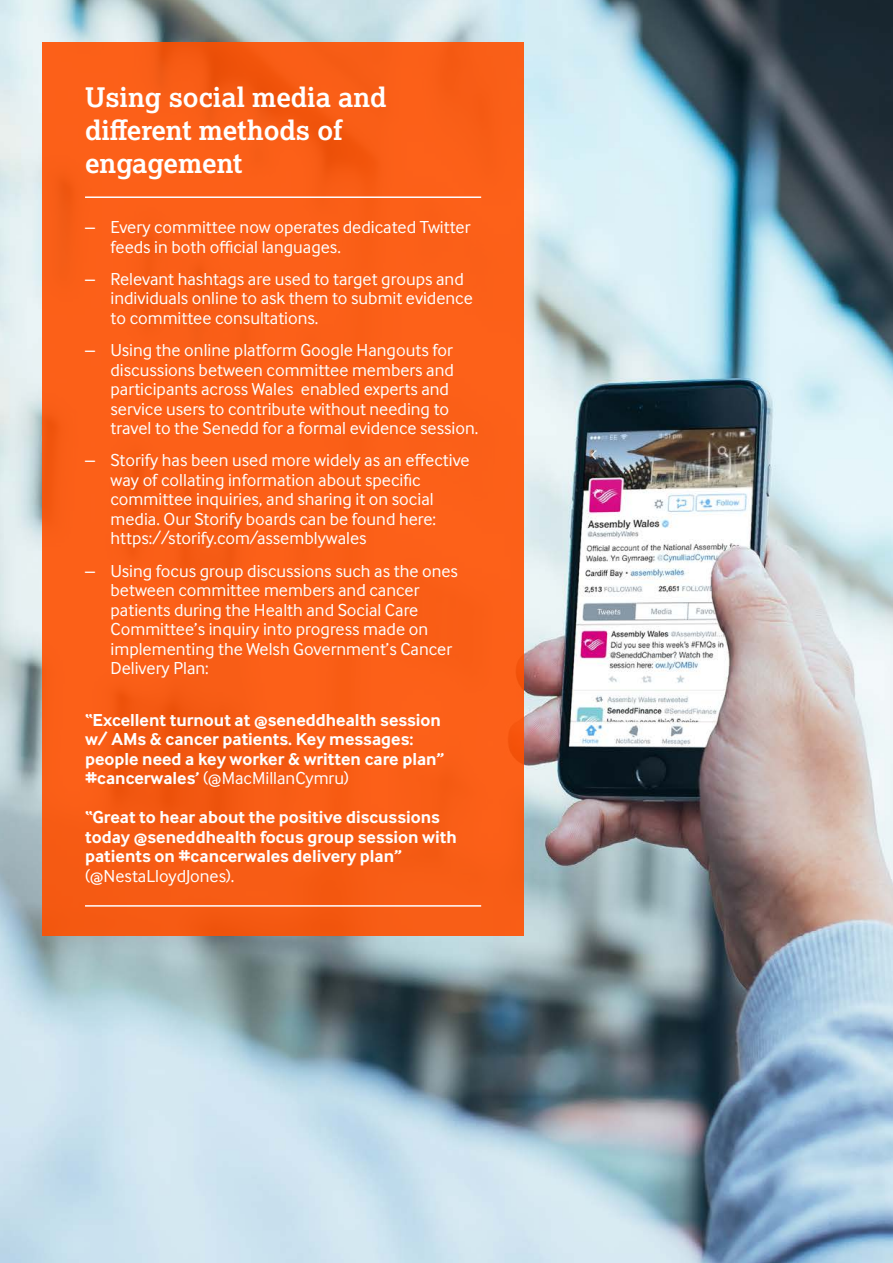
<style>
.page{position:relative;width:893px;height:1263px;background:#fff}
.page>*{position:absolute;margin:0;border:0;box-sizing:border-box;transform-origin:0 0}
.t1{font:700 27px/33px "Cynulliad Serif";color:#fff}
.t2{font:18px/19.5px "Cynulliad Sans";color:#fff}
.t3{font:700 18px/19.5px "Cynulliad Sans";color:#fff}
.s1{font-weight:400}
</style>
<div class="page">
<img style="left:0;top:0;width:893px;height:1263px">
<div style="left:43px;top:43px;width:481px;height:892px;background:#fb5f17"></div>
<hr style="left:85px;top:196px;width:396px;height:2px;background:#fff">
<hr style="left:85px;top:905px;width:396px;height:2px;background:#fff">
<p class="t1" style="left:85px;top:81px;width:303px">Using social media and different methods of engagement</p>
<p class="t2" style="left:111px;top:217px;width:361px;text-indent:-26px">– Every committee now operates dedicated Twitter feeds in both official languages.</p>
<p class="t2" style="left:111px;top:269px;width:364px;text-indent:-26px">– Relevant hashtags are used to target groups and individuals online to ask them to submit evidence to committee consultations.</p>
<p class="t2" style="left:111px;top:340px;width:369px;text-indent:-26px">– Using the online platform Google Hangouts for discussions between committee members and participants across Wales enabled experts and service users to contribute without needing to travel to the Senedd for a formal evidence session.</p>
<p class="t2" style="left:111px;top:451px;width:361px;text-indent:-26px">– Storify has been used more widely as an effective way of collating information about specific committee inquiries, and sharing it on social media. Our Storify boards can be found here: https://storify.com/assemblywales</p>
<p class="t2" style="left:111px;top:561px;width:349px;text-indent:-26px">– Using focus group discussions such as the ones between committee members and cancer patients during the Health and Social Care Committee’s inquiry into progress made on implementing the Welsh Government’s Cancer Delivery Plan:</p>
<p class="t3" style="left:85px;top:710px;width:361px">“Excellent turnout at @seneddhealth session w/ AMs &amp; cancer patients. Key messages: people need a key worker &amp; written care plan” #cancerwales’ <span class="s1">(@MacMillanCymru)</span></p>
<p class="t3" style="left:85px;top:808px;width:373px">“Great to hear about the positive discussions today @seneddhealth focus group session with patients on #cancerwales delivery plan”</p>
<p class="t2" style="left:85px;top:866px;width:151px">(@NestaLloydJones).</p>
</div>
